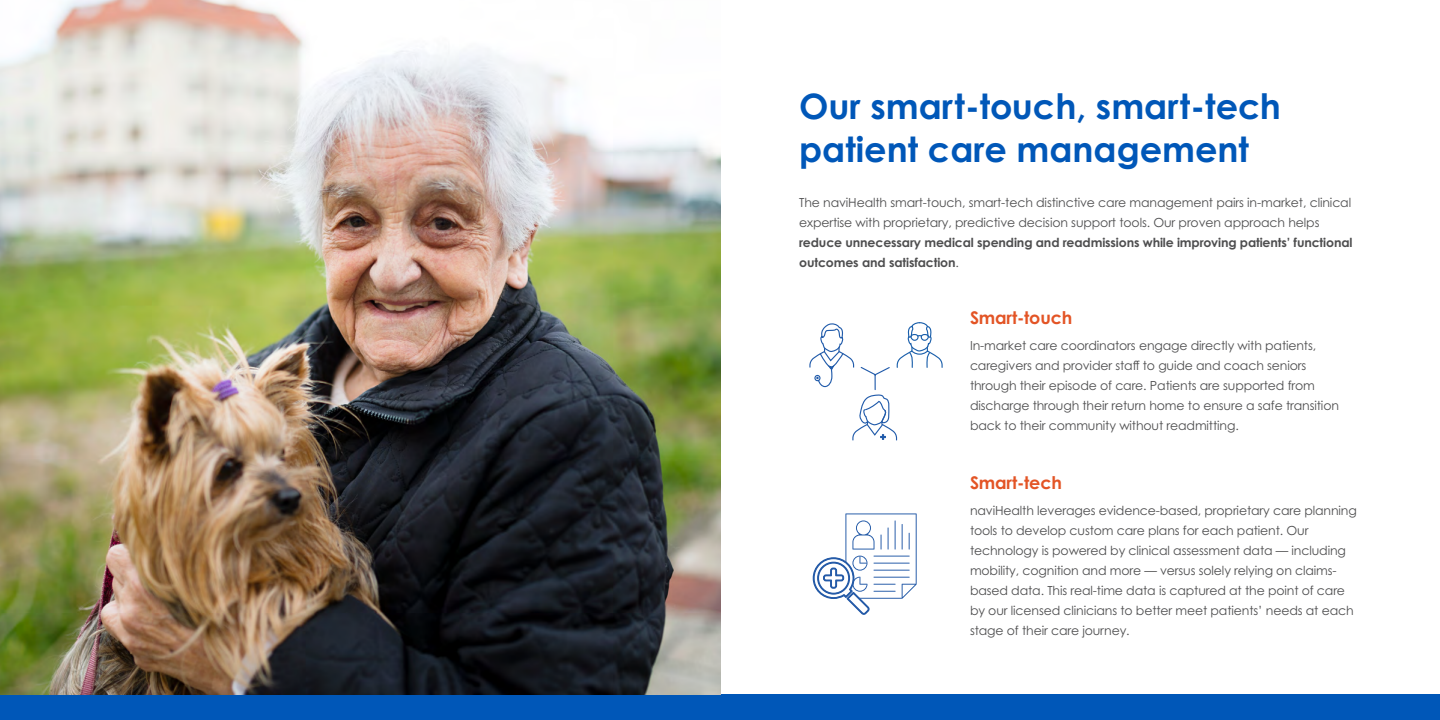
<style>
.page{position:relative;width:1440px;height:720px;background:#fff}
.page>*{position:absolute;margin:0;border:0;box-sizing:border-box;transform-origin:0 0}
.t1{font:700 35px/43px "Century Gothic Pro";color:#0057b8}
.t2{font:700 17.5px "Century Gothic Pro";letter-spacing:-.01em;color:#e35425}
.t3{font:12.5px/20px "Century Gothic Pro";letter-spacing:-.01em;color:#4e4e4f}
.t4{font:700 12.5px/20px "Century Gothic Pro";letter-spacing:-.01em;color:#4e4e4f}
.s1{font-weight:400}
</style>
<div class="page">
<div style="left:0;top:695px;width:720px;height:25px;background:#0057b8"></div>
<div style="left:720px;top:695px;width:720px;height:25px;background:#0057b8"></div>
<img style="left:0;top:0;width:720px;height:695px">
<svg style="left:809px;top:322px;width:134px;height:119px"></svg>
<svg style="left:813px;top:513px;width:104px;height:102px"></svg>
<h1 class="t1" style="left:799px;top:84px;width:483px">Our smart-touch, smart-tech patient care management</h1>
<p class="t3" style="left:799px;top:192px;width:554px">The naviHealth smart-touch, smart-tech distinctive care management pairs in-market, clinical expertise with proprietary, predictive decision support tools. Our proven approach helps</p>
<p class="t4" style="left:799px;top:232px;width:555px">reduce unnecessary medical spending and readmissions while improving patients’ functional outcomes and satisfaction<span class="s1">.</span></p>
<h2 class="t2" style="left:970px;top:307px;width:104px">Smart-touch</h2>
<p class="t3" style="left:970px;top:335px;width:371px">In-market care coordinators engage directly with patients, caregivers and provider staff to guide and coach seniors through their episode of care. Patients are supported from discharge through their return home to ensure a safe transition back to their community without readmitting.</p>
<h2 class="t2" style="left:970px;top:472px;width:93px">Smart-tech</h2>
<p class="t3" style="left:970px;top:500px;width:388px">naviHealth leverages evidence-based, proprietary care planning tools to develop custom care plans for each patient. Our technology is powered by clinical assessment data — including mobility, cognition and more — versus solely relying on claims&shy;based data. This real-time data is captured at the point of care by our licensed clinicians to better meet patients’ needs at each stage of their care journey.</p>
</div>
